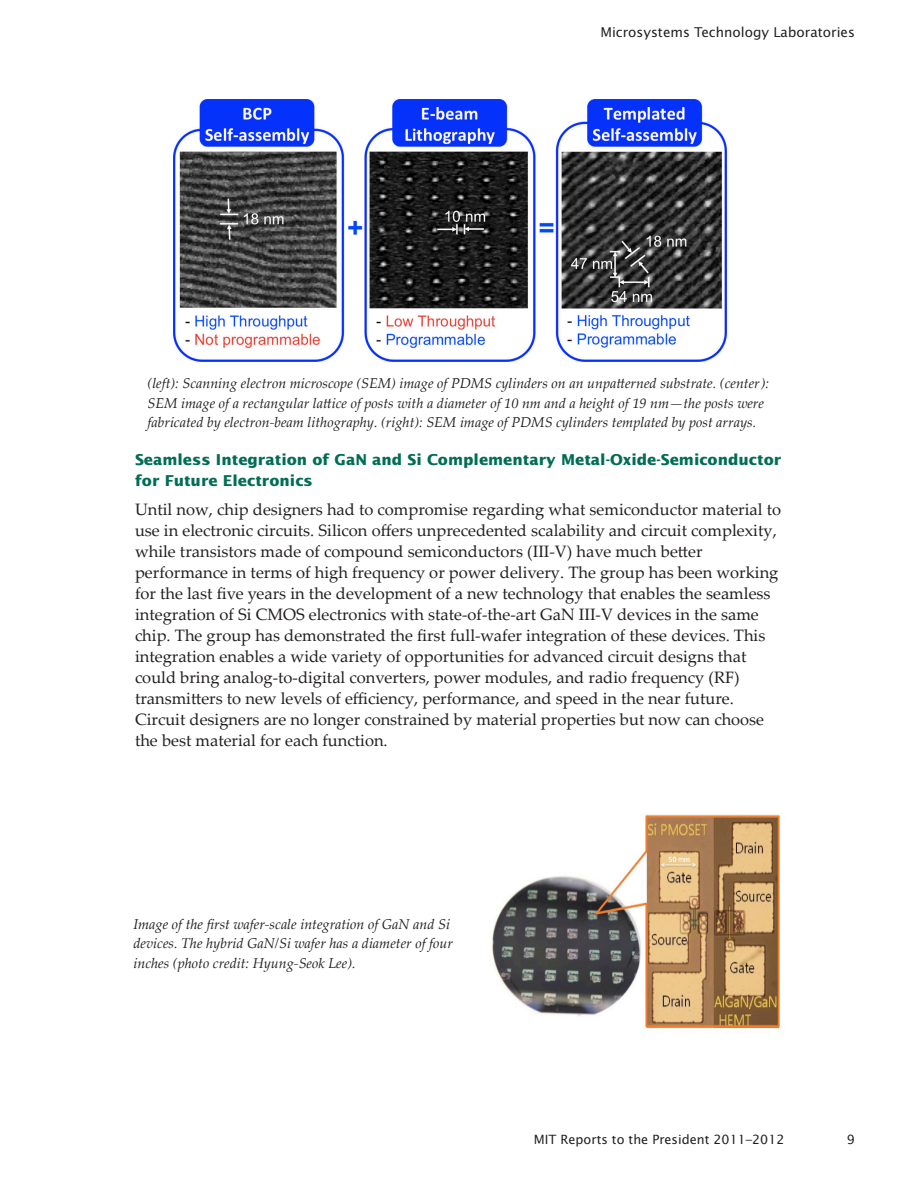
<style>
.page{position:relative;width:918px;height:1188px;background:#fff}
.page>*{position:absolute;margin:0;border:0;box-sizing:border-box;transform-origin:0 0}
.t1{font:16.5px/21px "Palatino Linotype";color:#231f20}
.Heading_3{font:700 15px/21px "Lucida Sans Std";color:#006d55}
.t2{font:italic 14.25px/19.5px "Palatino Linotype";color:#231f20}
.t3{font:13.5px "Lucida Sans Std";color:#231f20}
.t4{font:12.75px "Lucida Sans Std";color:#231f20}
</style>
<div class="page">
<img style="left:173px;top:99px;width:553px;height:262px">
<img style="left:491px;top:814px;width:289px;height:216px">
<p class="t3" style="left:600px;top:25px;width:256px">Microsystems Technology Laboratories</p>
<p class="t2" style="left:148px;top:373px;width:623px">(left): Scanning electron microscope (SEM) image of PDMS cylinders on an unpatterned substrate. (center):<br>SEM image of a rectangular lattice of posts with a diameter of 10 nm and a height of 19 nm—the posts were fabricated by electron-beam lithography. (right): SEM image of PDMS cylinders templated by post arrays.</p>
<p class="Heading_3" style="left:135px;top:450px;width:648px">Seamless Integration of GaN and Si Complementary Metal-Oxide-Semiconductor for Future Electronics</p>
<p class="t1" style="left:135px;top:498px;width:648px">Until now, chip designers had to compromise regarding what semiconductor material to use in electronic circuits. Silicon offers unprecedented scalability and circuit complexity, while transistors made of compound semiconductors (III-V) have much better performance in terms of high frequency or power delivery. The group has been working for the last five years in the development of a new technology that enables the seamless integration of Si CMOS electronics with state-of-the-art GaN III-V devices in the same chip. The group has demonstrated the first full-wafer integration of these devices. This integration enables a wide variety of opportunities for advanced circuit designs that could bring analog-to-digital converters, power modules, and radio frequency (RF) transmitters to new levels of efficiency, performance, and speed in the near future.<br>Circuit designers are no longer constrained by material properties but now can choose the best material for each function.</p>
<p class="t2" style="left:134px;top:913px;width:321px">Image of the first wafer-scale integration of GaN and Si devices. The hybrid GaN/Si wafer has a diameter of four inches (photo credit: Hyung-Seok Lee).</p>
<p class="t4" style="left:534px;top:1132px;width:252px">MIT Reports to the President 2011–2012</p>
<p class="t4" style="left:847px;top:1132px;width:10px">9</p>
</div>
